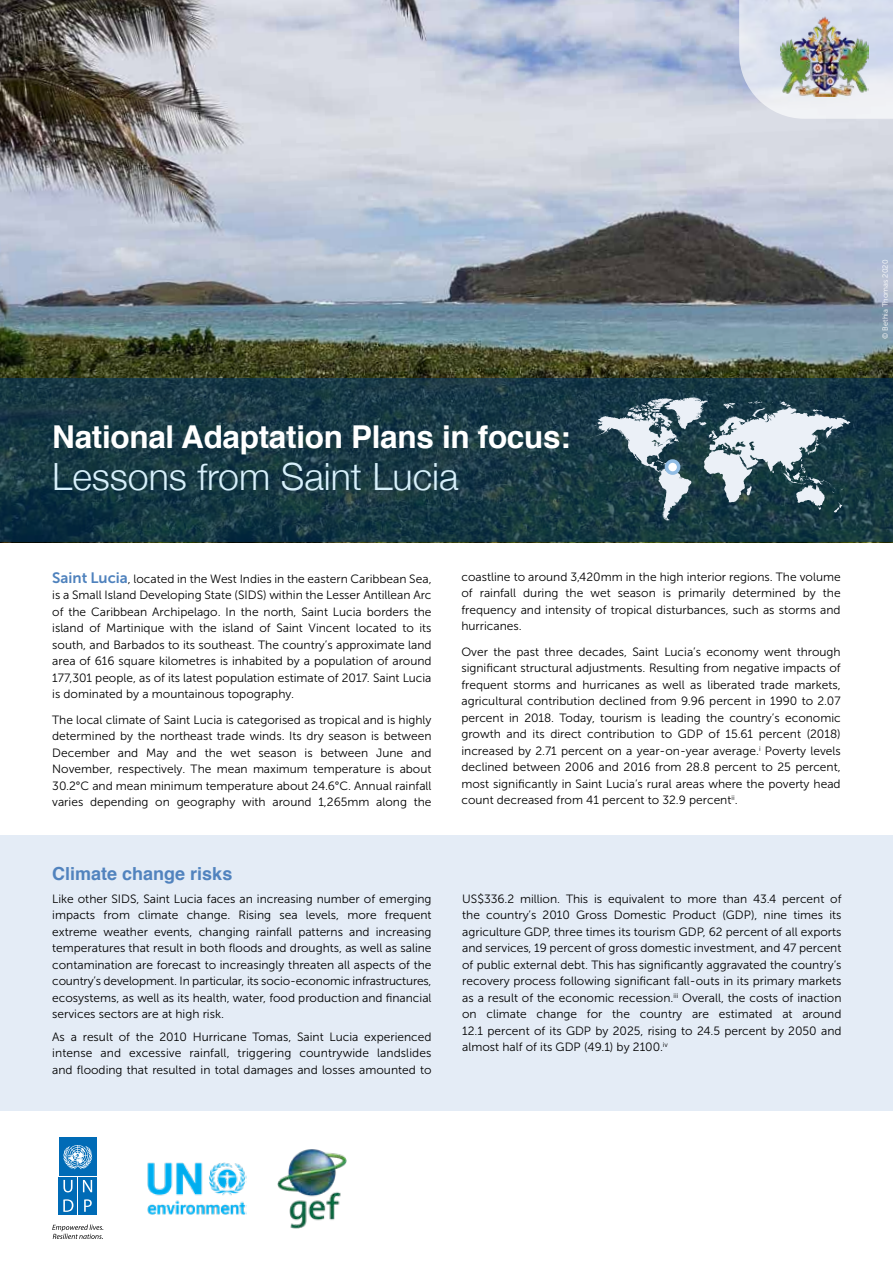
<style>
.page{position:relative;width:893px;height:1263px;background:#fff}
.page>*{position:absolute;margin:0;border:0;box-sizing:border-box;transform-origin:0 0}
.t1{font:300 37.5px "Helvetica Neue";color:#d7f0fb}
.t2{font:700 31.5px "Helvetica";letter-spacing:-.01em;color:#fff}
.t3{font:700 18px "Helvetica";color:#5183be}
.t4{font:12px/16.5px "Museo Sans 300";color:#000;text-align:justify}
.t5{font:7.5px "Museo Sans 300";color:#fff}
.s1{font-family:"Museo Sans 700";font-size:15px;color:#4f82bd}
</style>
<div class="page">
<img style="left:0;top:0;width:893px;height:378px">
<svg style="left:0;top:378px;width:893px;height:164px;background:#173843"></svg>
<svg style="left:590px;top:397px;width:261px;height:124px;background:#58717a"></svg>
<svg style="left:739px;top:0;width:154px;height:119px"></svg>
<div style="left:0;top:835px;width:893px;height:275px;background:#e4ecf6"></div>
<div style="left:667px;top:461px;width:12px;height:12px;background:#fff;border-radius:50%"></div>
<div style="left:665px;top:459px;width:15px;height:16px;border:4px solid #91bde5;border-radius:50%"></div>
<div style="left:59px;top:1177px;width:18px;height:18px;background:#006bb6"></div>
<svg style="left:63px;top:1180px;width:10px;height:12px"></svg>
<svg style="left:78px;top:1177px;width:19px;height:18px"></svg>
<svg style="left:83px;top:1180px;width:9px;height:12px"></svg>
<div style="left:78px;top:1196px;width:19px;height:19px;background:#006bb6"></div>
<svg style="left:84px;top:1199px;width:8px;height:13px"></svg>
<div style="left:59px;top:1196px;width:18px;height:19px;background:#006bb6"></div>
<svg style="left:63px;top:1199px;width:10px;height:13px"></svg>
<div style="left:59px;top:1138px;width:38px;height:38px;background:#006bb6"></div>
<svg style="left:63px;top:1145px;width:29px;height:24px"></svg>
<svg style="left:52px;top:1224px;width:51px;height:15px"></svg>
<img style="left:147px;top:1162px;width:99px;height:53px">
<img style="left:277px;top:1149px;width:70px;height:80px">
<img style="left:781px;top:17px;width:87px;height:79px">
<h2 class="t2" style="left:52px;top:412px;width:520px">National Adaptation Plans in focus:</h2>
<h1 class="t1" style="left:52px;top:446px;width:408px">Lessons from Saint Lucia</h1>
<p class="t4" style="left:52px;top:570px;width:381px"><span class="s1">Saint Lucia</span>, located in the West Indies in the eastern Caribbean Sea, is a Small Island Developing State (SIDS) within the Lesser Antillean Arc of the Caribbean Archipelago. In the north, Saint Lucia borders the island of Martinique with the island of Saint Vincent located to its south, and Barbados to its southeast. The country’s approximate land area of 616 square kilometres is inhabited by a population of around 177,301 people, as of its latest population estimate of 2017. Saint Lucia is dominated by a mountainous topography.</p>
<p class="t4" style="left:52px;top:711px;width:381px">The local climate of Saint Lucia is categorised as tropical and is highly determined by the northeast trade winds. Its dry season is between December and May and the wet season is between June and November, respectively. The mean maximum temperature is about 30.2°C and mean minimum temperature about 24.6°C. Annual rainfall varies depending on geography with around 1,265mm along the</p>
<h3 class="t3" style="left:52px;top:859px;width:182px">Climate change risks</h3>
<p class="t4" style="left:52px;top:890px;width:381px">Like other SIDS, Saint Lucia faces an increasing number of emerging impacts from climate change. Rising sea levels, more frequent extreme weather events, changing rainfall patterns and increasing temperatures that result in both floods and droughts, as well as saline contamination are forecast to increasingly threaten all aspects of the country’s development. In particular, its socio-economic infrastructures, ecosystems, as well as its health, water, food production and financial services sectors are at high risk.</p>
<p class="t4" style="left:52px;top:1028px;width:381px">As a result of the 2010 Hurricane Tomas, Saint Lucia experienced intense and excessive rainfall, triggering countrywide landslides and flooding that resulted in total damages and losses amounted to</p>
<p class="t4" style="left:461px;top:568px;width:381px">coastline to around 3,420mm in the high interior regions. The volume of rainfall during the wet season is primarily determined by the frequency and intensity of tropical disturbances, such as storms and hurricanes.</p>
<p class="t4" style="left:461px;top:643px;width:381px">Over the past three decades, Saint Lucia’s economy went through significant structural adjustments. Resulting from negative impacts of frequent storms and hurricanes as well as liberated trade markets, agricultural contribution declined from 9.96 percent in 1990 to 2.07 percent in 2018. Today, tourism is leading the country’s economic growth and its direct contribution to GDP of 15.61 percent (2018) increased by 2.71 percent on a year-on-year average.<sup>i</sup> Poverty levels declined between 2006 and 2016 from 28.8 percent to 25 percent, most significantly in Saint Lucia’s rural areas where the poverty head count decreased from 41 percent to 32.9 percent<sup>ii</sup>.</p>
<p class="t4" style="left:462px;top:890px;width:381px">US$336.2 million. This is equivalent to more than 43.4 percent of the country’s 2010 Gross Domestic Product (GDP), nine times its agriculture GDP, three times its tourism GDP, 62 percent of all exports and services, 19 percent of gross domestic investment, and 47 percent of public external debt. This has significantly aggravated the country’s recovery process following significant fall-outs in its primary markets as a result of the economic recession.<sup>iii</sup> Overall, the costs of inaction on climate change for the country are estimated at around 12.1 percent of its GDP by 2025, rising to 24.5 percent by 2050 and almost half of its GDP (49.1) by 2100.<sup>iv</sup></p>
<p class="t5" style="left:881px;top:339px;width:81px;rotate:-90deg">© Bethia Thomas 2020</p>
</div>
